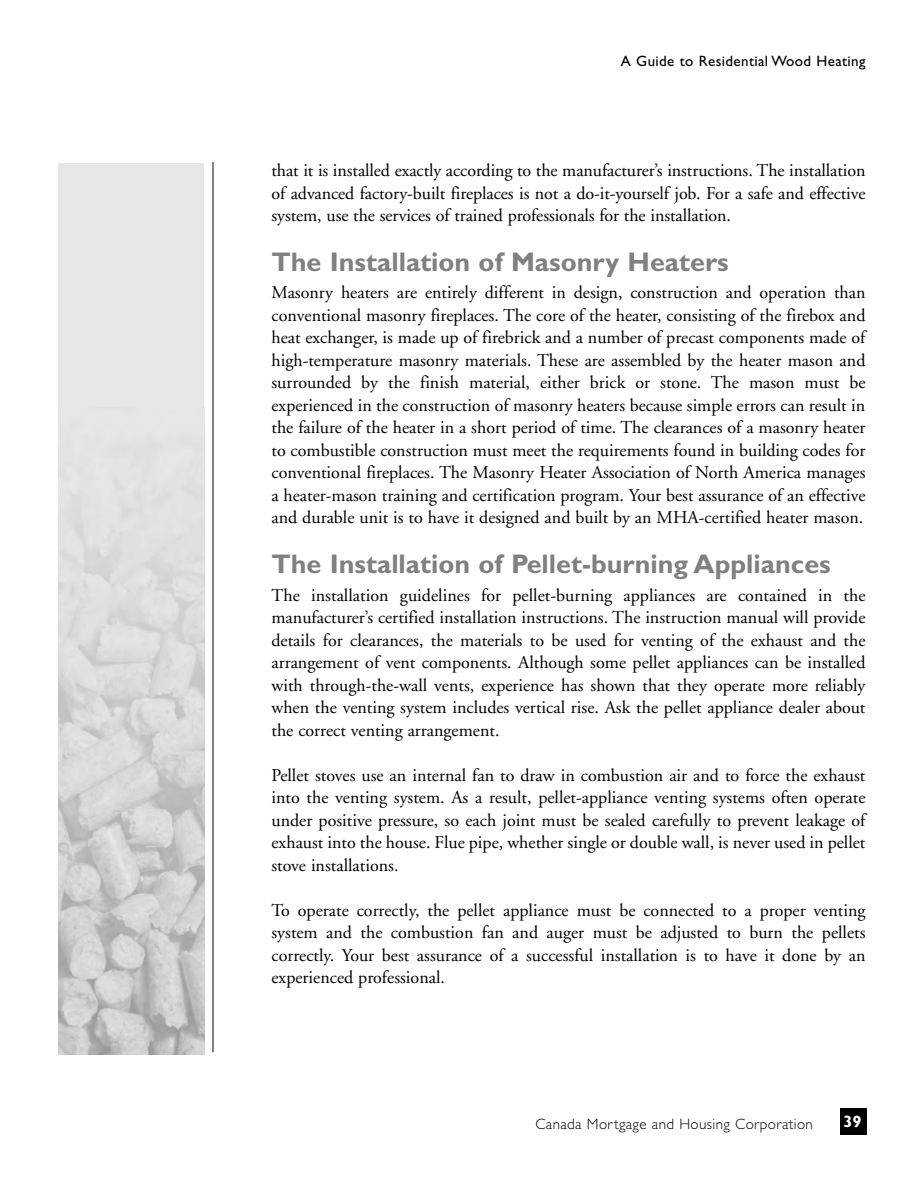
<style>
.page{position:relative;width:918px;height:1188px;background:#fff}
.page>*{position:absolute;margin:0;border:0;box-sizing:border-box;transform-origin:0 0}
.t1{font:700 27px "Gill Sans Std";color:#808080}
.t2{font:18px/22.5px "Adobe Garamond";color:#000;text-align:justify}
.t3{font:700 16.5px "Gill Sans Std";color:#fff}
.t4{font:300 15px "Gill Sans Std";letter-spacing:.025em;color:#000}
.t5{font:15px "Gill Sans Std";letter-spacing:.025em;color:#000}
</style>
<div class="page">
<div style="left:840px;top:1108px;width:27px;height:28px;background:#000"></div>
<hr style="left:213px;top:162px;width:1px;height:890px;background:#000">
<div style="left:58px;top:164px;width:146px;height:890px;background:#e6e6e6"></div>
<img style="left:58px;top:494px;width:146px;height:560px">
<p class="t5" style="left:621px;top:56px;width:246px">A Guide to Residential Wood Heating</p>
<p class="t2" style="left:272px;top:161px;width:596px">that it is installed exactly according to the manufacturer’s instructions. The installation of advanced factory-built fireplaces is not a do-it-yourself job. For a safe and effective system, use the services of trained professionals for the installation.</p>
<h1 class="t1" style="left:272px;top:252px;width:459px">The Installation of Masonry Heaters</h1>
<p class="t2" style="left:272px;top:283px;width:596px">Masonry heaters are entirely different in design, construction and operation than conventional masonry fireplaces. The core of the heater, consisting of the firebox and heat exchanger, is made up of firebrick and a number of precast components made of high-temperature masonry materials. These are assembled by the heater mason and surrounded by the finish material, either brick or stone. The mason must be experienced in the construction of masonry heaters because simple errors can result in the failure of the heater in a short period of time. The clearances of a masonry heater to combustible construction must meet the requirements found in building codes for conventional fireplaces. The Masonry Heater Association of North America manages a heater-mason training and certification program. Your best assurance of an effective and durable unit is to have it designed and built by an MHA-certified heater mason.</p>
<h1 class="t1" style="left:272px;top:555px;width:561px">The Installation of Pellet-burning Appliances</h1>
<p class="t2" style="left:272px;top:586px;width:596px">The installation guidelines for pellet-burning appliances are contained in the manufacturer’s certified installation instructions. The instruction manual will provide details for clearances, the materials to be used for venting of the exhaust and the arrangement of vent components. Although some pellet appliances can be installed with through-the-wall vents, experience has shown that they operate more reliably when the venting system includes vertical rise. Ask the pellet appliance dealer about the correct venting arrangement.</p>
<p class="t2" style="left:272px;top:766px;width:596px">Pellet stoves use an internal fan to draw in combustion air and to force the exhaust into the venting system. As a result, pellet-appliance venting systems often operate under positive pressure, so each joint must be sealed carefully to prevent leakage of exhaust into the house. Flue pipe, whether single or double wall, is never used in pellet stove installations.</p>
<p class="t2" style="left:272px;top:901px;width:596px">To operate correctly, the pellet appliance must be connected to a proper venting system and the combustion fan and auger must be adjusted to burn the pellets correctly. Your best assurance of a successful installation is to have it done by an experienced professional.</p>
<p class="t4" style="left:535px;top:1119px;width:279px">Canada Mortgage and Housing Corporation</p>
<p class="t3" style="left:843px;top:1116px;width:20px">39</p>
</div>
